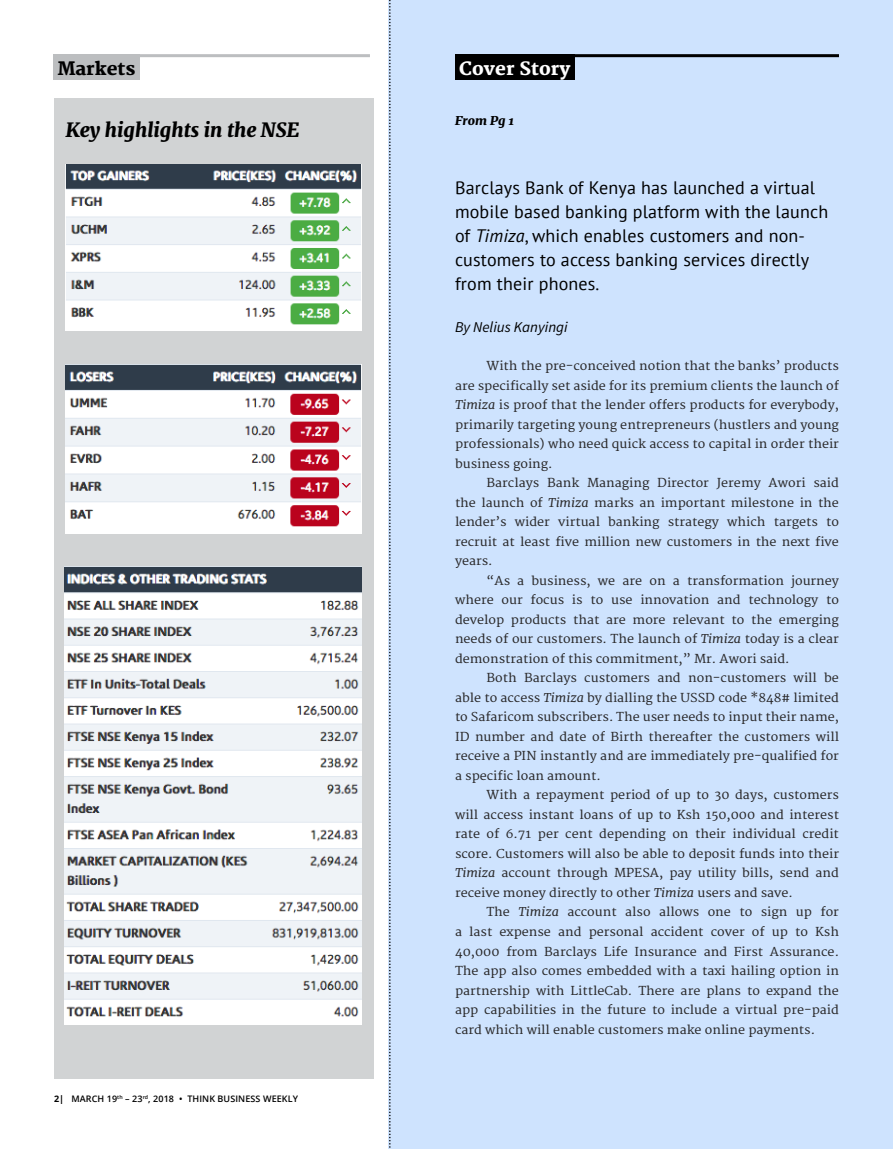
<style>
.page{position:relative;width:893px;height:1149px;background:#fff}
.page>*{position:absolute;margin:0;border:0;box-sizing:border-box;transform-origin:0 0}
.t1{font:italic 800 19.5px "Merriweather";color:#000}
.t2{font:18px/24px "PT Sans";letter-spacing:.01em;color:#000}
.t3{font:800 18px "Merriweather";color:#fff}
.t4{font:800 18px "Merriweather";color:#000}
.t5{font:italic 15px "Source Sans Pro";color:#000}
.t6{font:12px/19.5px "Merriweather";color:#292829;text-align:justify;scale:1.05 1}
.t7{font:italic 800 12px "Merriweather";color:#000;scale:1.05 1}
.t8{font:600 9px "Open Sans";letter-spacing:.01em;color:#000}
.s1{font-weight:700}
.s2{font-style:italic}
</style>
<div class="page">
<div style="left:388px;top:0;width:505px;height:1148px;background:#cee3fe"></div>
<div style="left:54px;top:98px;width:319px;height:980px;background:#d1d3d4"></div>
<div style="left:53px;top:54px;width:87px;height:25px;background:#bcbec0"></div>
<hr style="left:54px;top:54px;width:316px;height:3px;background:#bcbec0">
<svg style="left:389px;top:0;width:2px;height:1149px"></svg>
<div style="left:455px;top:54px;width:120px;height:25px;background:#000"></div>
<hr style="left:456px;top:54px;width:383px;height:3px;background:#000">
<img style="left:66px;top:165px;width:295px;height:165px">
<img style="left:65px;top:364px;width:296px;height:169px">
<img style="left:65px;top:566px;width:296px;height:458px">
<h2 class="t4" style="left:57px;top:58px;width:79px">Markets</h2>
<h2 class="t3" style="left:459px;top:58px;width:113px">Cover Story</h2>
<p class="t7" style="left:455px;top:113px;width:58px">From Pg 1</p>
<h1 class="t1" style="left:66px;top:118px;width:235px">Key highlights in the NSE</h1>
<p class="t8" style="left:54px;top:1091px;width:246px"><span class="s1">2|</span> MARCH 19<sup>th</sup> – 23<sup>rd</sup>, 2018 • THINK BUSINESS WEEKLY</p>
<h2 class="t2" style="left:455px;top:175px;width:375px">Barclays Bank of Kenya has launched a virtual mobile based banking platform with the launch of <span class="s2">Timiza</span>, which enables customers and non&shy;customers to access banking services directly from their phones.</h2>
<p class="t5" style="left:455px;top:318px;width:114px">By Nelius Kanyingi</p>
<p class="t6" style="left:455px;top:356px;width:367px;text-indent:32px">With the pre-conceived notion that the banks’ products are specifically set aside for its premium clients the launch of <span class="s2">Timiza</span> is proof that the lender offers products for everybody, primarily targeting young entrepreneurs (hustlers and young professionals) who need quick access to capital in order their business going.</p>
<p class="t6" style="left:455px;top:473px;width:367px;text-indent:32px">Barclays Bank Managing Director Jeremy Awori said the launch of <span class="s2">Timiza</span> marks an important milestone in the lender’s wider virtual banking strategy which targets to recruit at least five million new customers in the next five years.</p>
<p class="t6" style="left:455px;top:571px;width:367px;text-indent:32px">“As a business, we are on a transformation journey where our focus is to use innovation and technology to develop products that are more relevant to the emerging needs of our customers. The launch of <span class="s2">Timiza</span> today is a clear demonstration of this commitment,” Mr. Awori said.</p>
<p class="t6" style="left:455px;top:668px;width:367px;text-indent:32px">Both Barclays customers and non-customers will be able to access <span class="s2">Timiza</span> by dialling the USSD code *848# limited to Safaricom subscribers. The user needs to input their name, ID number and date of Birth thereafter the customers will receive a PIN instantly and are immediately pre-qualified for a specific loan amount.</p>
<p class="t6" style="left:455px;top:785px;width:367px;text-indent:32px">With a repayment period of up to 30 days, customers will access instant loans of up to Ksh 150,000 and interest rate of 6.71 per cent depending on their individual credit score. Customers will also be able to deposit funds into their <span class="s2">Timiza</span> account through MPESA, pay utility bills, send and receive money directly to other <span class="s2">Timiza</span> users and save.</p>
<p class="t6" style="left:455px;top:902px;width:367px;text-indent:32px">The <span class="s2">Timiza</span> account also allows one to sign up for a last expense and personal accident cover of up to Ksh 40,000 from Barclays Life Insurance and First Assurance.<br>The app also comes embedded with a taxi hailing option in partnership with LittleCab. There are plans to expand the app capabilities in the future to include a virtual pre-paid card which will enable customers make online payments.</p>
</div>
